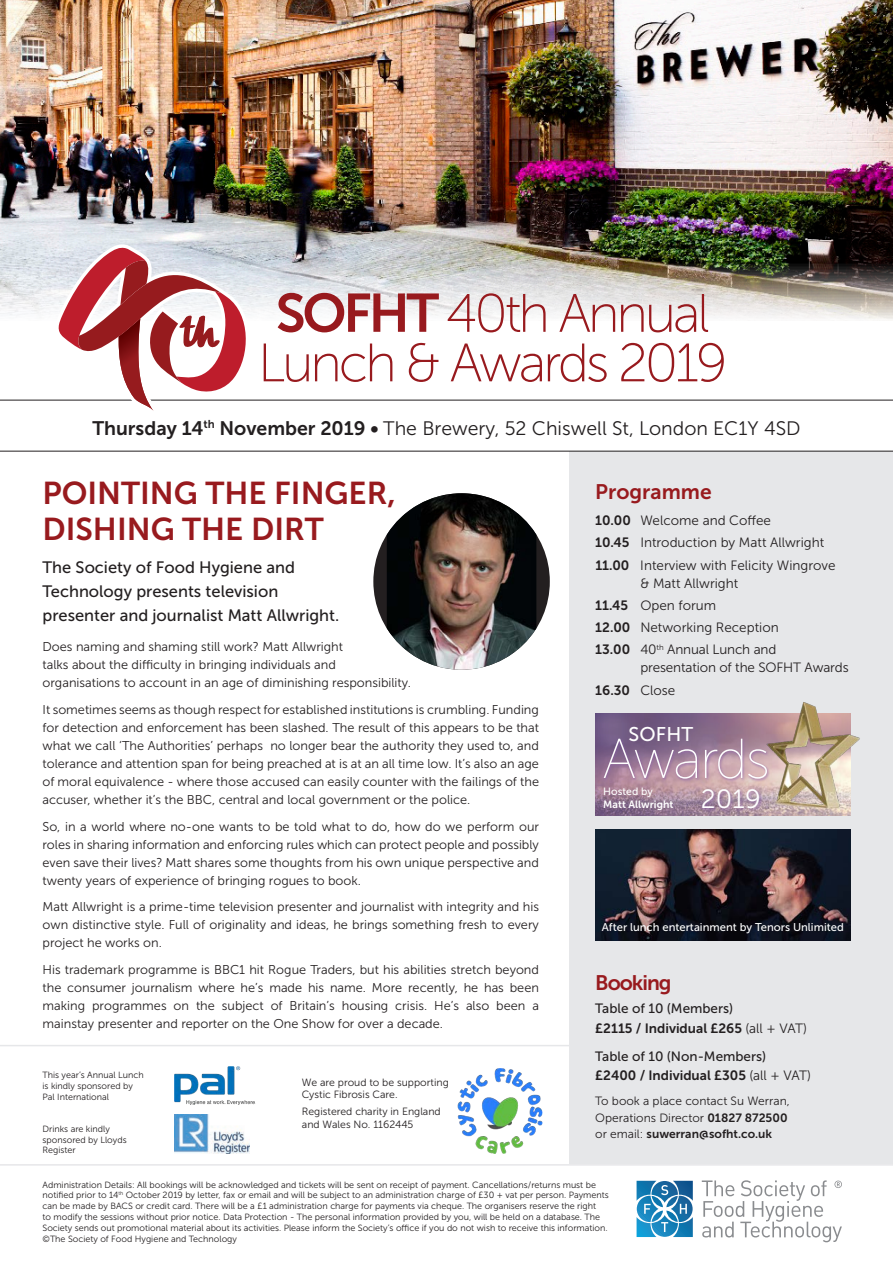
<style>
.page{position:relative;width:893px;height:1263px;background:#fff}
.page>*{position:absolute;margin:0;border:0;box-sizing:border-box;transform-origin:0 0}
.t1{font:300 56.1px "Museo Sans Display";letter-spacing:-.005em;color:#fff}
.t2{font:54px/49.5px "Museo Sans 100";letter-spacing:-.06em;color:#981a1e;text-align:center}
.t3{font:31.5px/36px "Museo Sans 700";color:#981a1e}
.t4{font:26.4px "Museo Sans 300";color:#fff}
.t5{font:21px "Museo Sans 700";color:#981a1e}
.t6{font:21px "Museo Sans 700";letter-spacing:-.05em;color:#981a1e}
.t7{font:19.8px "Museo Sans 500";letter-spacing:.01em;color:#fff}
.t8{font:19.5px "Museo Sans 300";color:#231f20}
.t9{font:16.5px/24px "Museo Sans 500";color:#231f20}
.body{font:13.5px/18px "Museo Sans 300";color:#231f20}
.body-2{font:13.5px/19.5px "Museo Sans 700";color:#231f20}
.body-3{font:13.5px/19.5px "Museo Sans 500";color:#231f20}
.t10{font:12.75px/18px "Museo Sans 300";color:#231f20;text-align:justify}
.body-4{font:12px/16.5px "Museo Sans 300";color:#231f20}
.body-5{font:11.25px "Museo Sans 500";color:#fff}
.body-6{font:10.5px/12.6px "Museo Sans 300";color:#231f20}
.t11{font:10.5px/12.6px "Museo Sans 700";color:#fff}
.body-7{font:9px/10.8px "Museo Sans 300";color:#231f20}
.s1{font-family:"Museo Sans 700"}
.s2{font-family:"Museo Sans 300"}
.s3{font-family:"Museo Sans 500"}
</style>
<div class="page">
<div style="left:570px;top:451px;width:323px;height:713px;background:#e6e7e9"></div>
<img style="left:0;top:0;width:893px;height:320px">
<svg style="left:702px;top:1180px;width:140px;height:62px"></svg>
<svg style="left:637px;top:1181px;width:56px;height:56px;background:#4492bf"></svg>
<img style="left:458px;top:1069px;width:84px;height:84px">
<hr style="left:0;top:400px;width:893px;height:1px;background:#231f20">
<hr style="left:0;top:451px;width:893px;height:1px;background:#231f20">
<div style="left:373px;top:493px;width:177px;height:177px;background:#231f20;border-radius:50%"></div>
<img style="left:387px;top:493px;width:149px;height:177px">
<hr style="left:0;top:1164px;width:893px;height:1px;background:#e6e7e9">
<hr style="left:0;top:1045px;width:893px;height:1px;background:#e6e7e9">
<img style="left:174px;top:1066px;width:81px;height:39px">
<img style="left:174px;top:1114px;width:75px;height:39px">
<img style="left:595px;top:829px;width:255px;height:112px">
<svg style="left:55px;top:244px;width:194px;height:167px"></svg>
<svg style="left:595px;top:713px;width:255px;height:102px;background:#8c708d"></svg>
<div style="left:701px;top:788px;width:62px;height:25px;background:#8b61a9;opacity:.75"></div>
<div style="left:602px;top:738px;width:168px;height:44px;background:#8b61a9;opacity:.75"></div>
<img style="left:711px;top:702px;width:149px;height:111px">
<h1 class="t2" style="left:258px;top:289px;width:471px"><span class="s1">SOFHT</span> 40th Annual<br>Lunch &amp; Awards 2019</h1>
<p class="t8" style="left:92px;top:417px;width:710px"><span class="s1">Thursday 14</span><sup>th</sup> <span class="s1">November 2019 •</span> The Brewery, 52 Chiswell St, London EC1Y 4SD</p>
<p class="t3" style="left:43px;top:475px;width:355px">POINTING THE FINGER,<br>DISHING THE DIRT</p>
<p class="t9" style="left:43px;top:555px;width:298px">The Society of Food Hygiene and<br>Technology presents television presenter and journalist Matt Allwright.</p>
<p class="t10" style="left:43px;top:638px;width:370px;text-align:left">Does naming and shaming still work? Matt Allwright<br>talks about the difficulty in bringing individuals and organisations to account in an age of diminishing responsibility.</p>
<p class="t10" style="left:43px;top:701px;width:498px">It sometimes seems as though respect for established institutions is crumbling. Funding for detection and enforcement has been slashed. The result of this appears to be that what we call ‘The Authorities’ perhaps no longer bear the authority they used to, and tolerance and attention span for being preached at is at an all time low. It’s also an age of moral equivalence - where those accused can easily counter with the failings of the accuser, whether it’s the BBC, central and local government or the police.</p>
<p class="t10" style="left:43px;top:817px;width:498px">So, in a world where no-one wants to be told what to do, how do we perform our roles in sharing information and enforcing rules which can protect people and possibly even save their lives? Matt shares some thoughts from his own unique perspective and twenty years of experience of bringing rogues to book.</p>
<p class="t10" style="left:43px;top:898px;width:498px">Matt Allwright is a prime-time television presenter and journalist with integrity and his own distinctive style. Full of originality and ideas, he brings something fresh to every project he works on.</p>
<p class="t10" style="left:43px;top:960px;width:498px">His trademark programme is BBC1 hit Rogue Traders, but his abilities stretch beyond the consumer journalism where he’s made his name. More recently, he has been making programmes on the subject of Britain’s housing crisis. He’s also been a mainstay presenter and reporter on the One Show for over a decade.</p>
<p class="body-7" style="left:43px;top:1069px;width:103px">This year’s Annual Lunch is kindly sponsored by<br>Pal International</p>
<p class="body-7" style="left:43px;top:1123px;width:86px">Drinks are kindly sponsored by Lloyds<br>Register</p>
<p class="body-6" style="left:302px;top:1076px;width:148px">We are proud to be supporting<br>Cystic Fibrosis Care.</p>
<p class="body-6" style="left:302px;top:1105px;width:140px">Registered charity in England and Wales No. 1162445</p>
<p class="t5" style="left:595px;top:480px;width:118px">Programme</p>
<p class="body" style="left:595px;top:511px;width:177px"><span class="s1">10.00</span> Welcome and Coffee</p>
<p class="body" style="left:595px;top:534px;width:230px"><span class="s1">10.45</span> Introduction by Matt Allwright</p>
<p class="body" style="left:640px;top:556px;width:197px;text-indent:-45px"><span class="s1">11.00</span> Interview with Felicity Wingrove &amp; Matt Allwright</p>
<p class="body" style="left:595px;top:596px;width:122px"><span class="s1">11.45</span> Open forum</p>
<p class="body" style="left:595px;top:618px;width:185px"><span class="s1">12.00</span> Networking Reception</p>
<p class="body" style="left:640px;top:641px;width:210px;text-indent:-45px"><span class="s1">13.00</span> 40<sup>th</sup> Annual Lunch and presentation of the SOFHT Awards</p>
<p class="body-2" style="left:595px;top:680px;width:82px">16.30 <span class="s2">Close</span></p>
<p class="t7" style="left:628px;top:723px;width:66px">SOFHT</p>
<p class="t1" style="left:603px;top:729px;width:167px">Awards</p>
<p class="t11" style="left:603px;top:785px;width:72px"><span class="s3">Hosted by<br></span>Matt Allwright</p>
<p class="t4" style="left:701px;top:784px;width:62px">2019</p>
<p class="body-5" style="left:602px;top:921px;width:243px">After lunch entertainment by Tenors Unlimited</p>
<p class="t6" style="left:595px;top:971px;width:78px">Booking</p>
<p class="body-2" style="left:595px;top:999px;width:213px"><span class="s3">Table of 10 (Members)<br></span>£2115 / Individual £265 <span class="s2">(all + VAT)</span></p>
<p class="body-3" style="left:595px;top:1046px;width:217px">Table of 10 (Non-Members)<br><span class="s1">£2400 / Individual £305</span> <span class="s2">(all + VAT)</span></p>
<p class="body-4" style="left:595px;top:1093px;width:196px">To book a place contact Su Werran,<br>Operations Director <span class="s1">01827 872500 </span>or email: <span class="s1">suwerran@sofht.co.uk</span></p>
<p class="body-7" style="left:43px;top:1179px;width:568px">Administration Details: All bookings will be acknowledged and tickets will be sent on receipt of payment. Cancellations/returns must be notified prior to 14<sup>th</sup> October 2019 by letter, fax or email and will be subject to an administration charge of £30 + vat per person. Payments can be made by BACS or credit card. There will be a £1 administration charge for payments via cheque. The organisers reserve the right<br>to modify the sessions without prior notice. Data Protection - The personal information provided by you, will be held on a database. The Society sends out promotional material about its activities. Please inform the Society’s office if you do not wish to receive this information. ©The Society of Food Hygiene and Technology</p>
</div>
